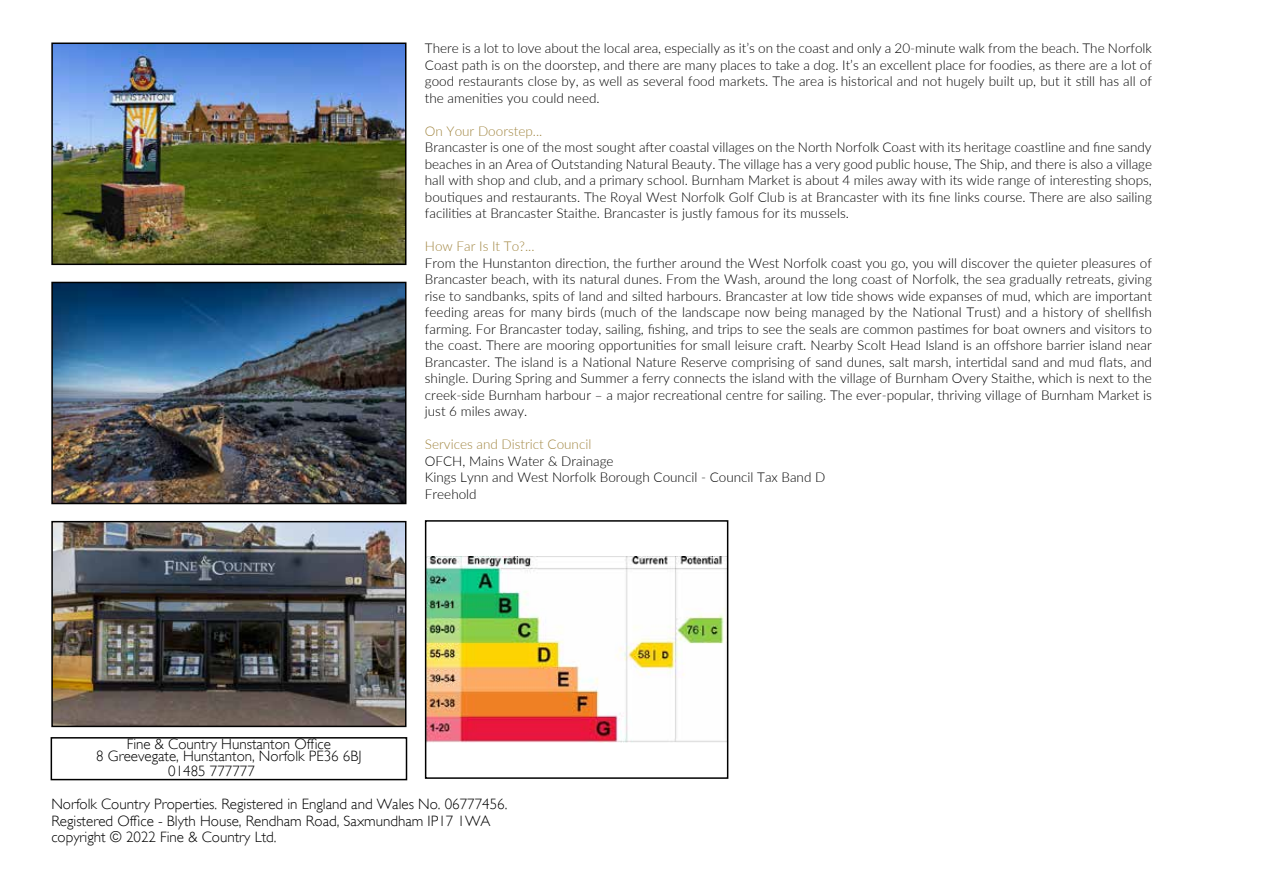
<style>
.page{position:relative;width:1263px;height:893px;background:#fff}
.page>*{position:absolute;margin:0;border:0;box-sizing:border-box;transform-origin:0 0}
.t1{font:300 15px/16.5px "Gill Sans";color:#000}
.t2{font:300 13.5px/16.5px "Lato";color:#000;text-align:justify}
.t3{font:300 13.5px "Lato";color:#a18642}
.s1{color:#fff}
.s2{font-weight:400;color:#fff}
</style>
<div class="page">
<img style="left:54px;top:46px;width:349px;height:216px">
<div style="left:51px;top:43px;width:355px;height:222px;border:2px solid #000"></div>
<img style="left:54px;top:285px;width:349px;height:216px">
<div style="left:51px;top:282px;width:355px;height:222px;border:2px solid #000"></div>
<img style="left:54px;top:524px;width:349px;height:200px">
<div style="left:51px;top:521px;width:355px;height:206px;border:2px solid #000"></div>
<img style="left:428px;top:557px;width:297px;height:185px">
<div style="left:425px;top:520px;width:303px;height:259px;border:2px solid #000"></div>
<div style="left:51px;top:737px;width:356px;height:43px;border:2px solid #000"></div>
<p class="t2" style="left:425px;top:40px;width:728px">There is a lot to love about the local area, especially as it’s on the coast and only a 20-minute walk from the beach. The Norfolk Coast path is on the doorstep, and there are many places to take a dog. It’s an excellent place for foodies, as there are a lot of good restaurants close by, as well as several food markets. The area is historical and not hugely built up, but it still has all of the amenities you could need.</p>
<p class="t3" style="left:425px;top:122px;width:119px">On Your Doorstep...</p>
<p class="t2" style="left:425px;top:139px;width:729px">Brancaster is one of the most sought after coastal villages on the North Norfolk Coast with its heritage coastline and fine sandy beaches in an Area of Outstanding Natural Beauty. The village has a very good public house, The Ship, and there is also a village hall with shop and club, and a primary school. Burnham Market is about 4 miles away with its wide range of interesting shops, boutiques and restaurants. The Royal West Norfolk Golf Club is at Brancaster with its fine links course. There are also sailing facilities at Brancaster Staithe. Brancaster is justly famous for its mussels.</p>
<p class="t3" style="left:425px;top:237px;width:111px">How Far Is It To?...</p>
<p class="t2" style="left:425px;top:254px;width:729px">From the Hunstanton direction, the further around the West Norfolk coast you go, you will discover the quieter pleasures of Brancaster beach, with its natural dunes. From the Wash, around the long coast of Norfolk, the sea gradually retreats, giving rise to sandbanks, spits of land and silted harbours. Brancaster at low tide shows wide expanses of mud, which are important feeding areas for many birds (much of the landscape now being managed by the National Trust) and a history of shellfish farming. For Brancaster today, sailing, fishing, and trips to see the seals are common pastimes for boat owners and visitors to the coast. There are mooring opportunities for small leisure craft. Nearby Scolt Head Island is an offshore barrier island near Brancaster. The island is a National Nature Reserve comprising of sand dunes, salt marsh, intertidal sand and mud flats, and shingle. During Spring and Summer a ferry connects the island with the village of Burnham Overy Staithe, which is next to the creek-side Burnham harbour – a major recreational centre for sailing. The ever-popular, thriving village of Burnham Market is just 6 miles away.</p>
<p class="t3" style="left:425px;top:435px;width:168px">Services and District Council</p>
<p class="t2" style="left:425px;top:452px;width:402px;text-align:left">OFCH, Mains Water &amp; Drainage<br>Kings Lynn and West Norfolk Borough Council - Council Tax Band D<br>Freehold</p>
<p class="t1" style="left:96px;top:738px;width:267px;line-height:12px;text-align:center">Fine &amp; Country Hunstanton Office<br>8 Greevegate, Hunstanton, Norfolk PE36 6BJ</p>
<p class="t1" style="left:168px;top:763px;width:123px">01485 777777 <span class="s1">&amp; C</span><span class="s2">F</span></p>
<p class="t1" style="left:51px;top:796px;width:458px">Norfolk Country Properties. Registered in England and Wales No. 06777456.<br>Registered Office - Blyth House, Rendham Road, Saxmundham IP17 1WA copyright © 2022 Fine &amp; Country Ltd.</p>
</div>
